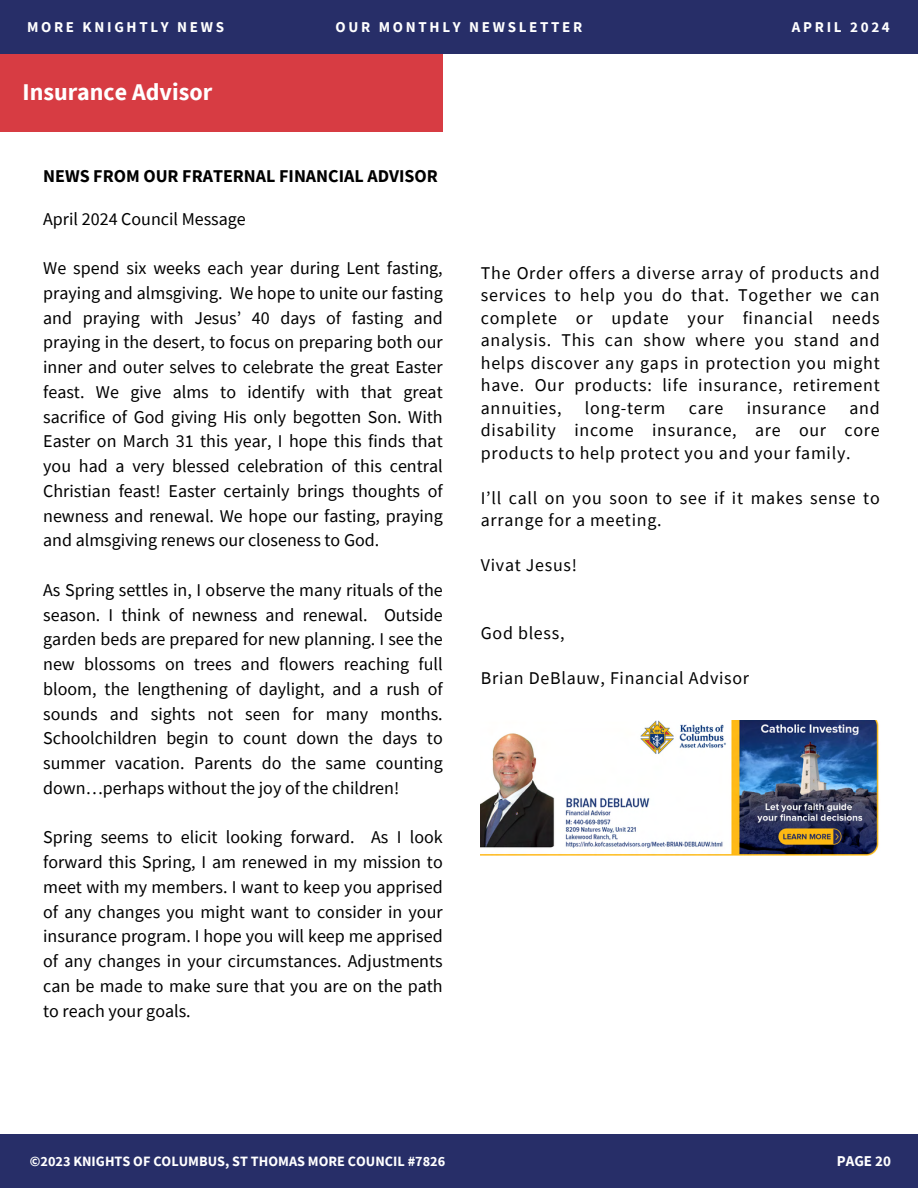
<style>
.page{position:relative;width:918px;height:1188px;background:#fff}
.page>*{position:absolute;margin:0;border:0;box-sizing:border-box;transform-origin:0 0}
.t1{font:700 24px "Source Sans Pro";color:#fff}
.t2{font:18px/24.8px "Source Sans Pro";letter-spacing:.04em;color:#000;text-align:justify}
.t3{font:700 18px "Source Sans Pro";color:#000}
.t4{font:18px "Source Sans Pro";color:#000}
.t5{font:700 15px "Source Sans Pro";letter-spacing:.18em;color:#fff}
.t6{font:700 14.25px "Source Sans Pro";color:#fff}
</style>
<div class="page">
<div style="left:0;top:52px;width:443px;height:80px;background:#d73c43"></div>
<img style="left:481px;top:721px;width:398px;height:135px">
<div style="left:0;top:0;width:918px;height:53px;background:#272e68"></div>
<div style="left:0;top:1135px;width:918px;height:53px;background:#272e68"></div>
<p class="t5" style="left:27px;top:17px;width:199px">MORE KNIGHTLY NEWS</p>
<p class="t5" style="left:336px;top:17px;width:248px">OUR MONTHLY NEWSLETTER</p>
<p class="t5" style="left:792px;top:17px;width:99px">APRIL 2024</p>
<h1 class="t1" style="left:22px;top:76px;width:191px">Insurance Advisor</h1>
<p class="t3" style="left:43px;top:164px;width:396px">NEWS FROM OUR FRATERNAL FINANCIAL ADVISOR</p>
<p class="t4" style="left:43px;top:207px;width:204px">April 2024 Council Message</p>
<p class="t2" style="left:43px;top:255px;width:401px">We spend six weeks each year during Lent fasting, praying and almsgiving. We hope to unite our fasting and praying with Jesus’ 40 days of fasting and praying in the desert, to focus on preparing both our inner and outer selves to celebrate the great Easter feast. We give alms to identify with that great sacrifice of God giving His only begotten Son. With Easter on March 31 this year, I hope this finds that you had a very blessed celebration of this central Christian feast! Easter certainly brings thoughts of newness and renewal. We hope our fasting, praying and almsgiving renews our closeness to God.</p>
<p class="t2" style="left:43px;top:577px;width:401px">As Spring settles in, I observe the many rituals of the season. I think of newness and renewal. Outside garden beds are prepared for new planning. I see the new blossoms on trees and flowers reaching full bloom, the lengthening of daylight, and a rush of sounds and sights not seen for many months.<br>Schoolchildren begin to count down the days to summer vacation. Parents do the same counting down…perhaps without the joy of the children!</p>
<p class="t2" style="left:43px;top:825px;width:401px">Spring seems to elicit looking forward. As I look forward this Spring, I am renewed in my mission to meet with my members. I want to keep you apprised of any changes you might want to consider in your insurance program. I hope you will keep me apprised of any changes in your circumstances. Adjustments can be made to make sure that you are on the path to reach your goals.</p>
<p class="t2" style="left:481px;top:261px;width:400px;line-height:22.5px">The Order offers a diverse array of products and services to help you do that. Together we can complete or update your financial needs analysis. This can show where you stand and helps discover any gaps in protection you might have. Our products: life insurance, retirement annuities,</p>
<p class="t2" style="left:481px;top:396px;width:400px;line-height:22.5px;text-indent:369px">and disability income insurance, are our core products to help protect you and your family.</p>
<p class="t2" style="left:481px;top:486px;width:400px;line-height:22.5px">I’ll call on you soon to see if it makes sense to arrange for a meeting.</p>
<p class="t2" style="left:481px;top:552px;width:98px">Vivat Jesus!</p>
<p class="t2" style="left:585px;top:395px;width:82px">long-term</p>
<p class="t2" style="left:689px;top:395px;width:36px">care</p>
<p class="t2" style="left:747px;top:395px;width:81px">insurance</p>
<p class="t2" style="left:481px;top:620px;width:85px">God bless,</p>
<p class="t2" style="left:481px;top:665px;width:270px">Brian DeBlauw, Financial Advisor</p>
<p class="t6" style="left:30px;top:1152px;width:417px">©2023 KNIGHTS OF COLUMBUS, ST THOMAS MORE COUNCIL #7826</p>
<p class="t5" style="left:837px;top:1152px;width:56px">PAGE 20</p>
</div>
